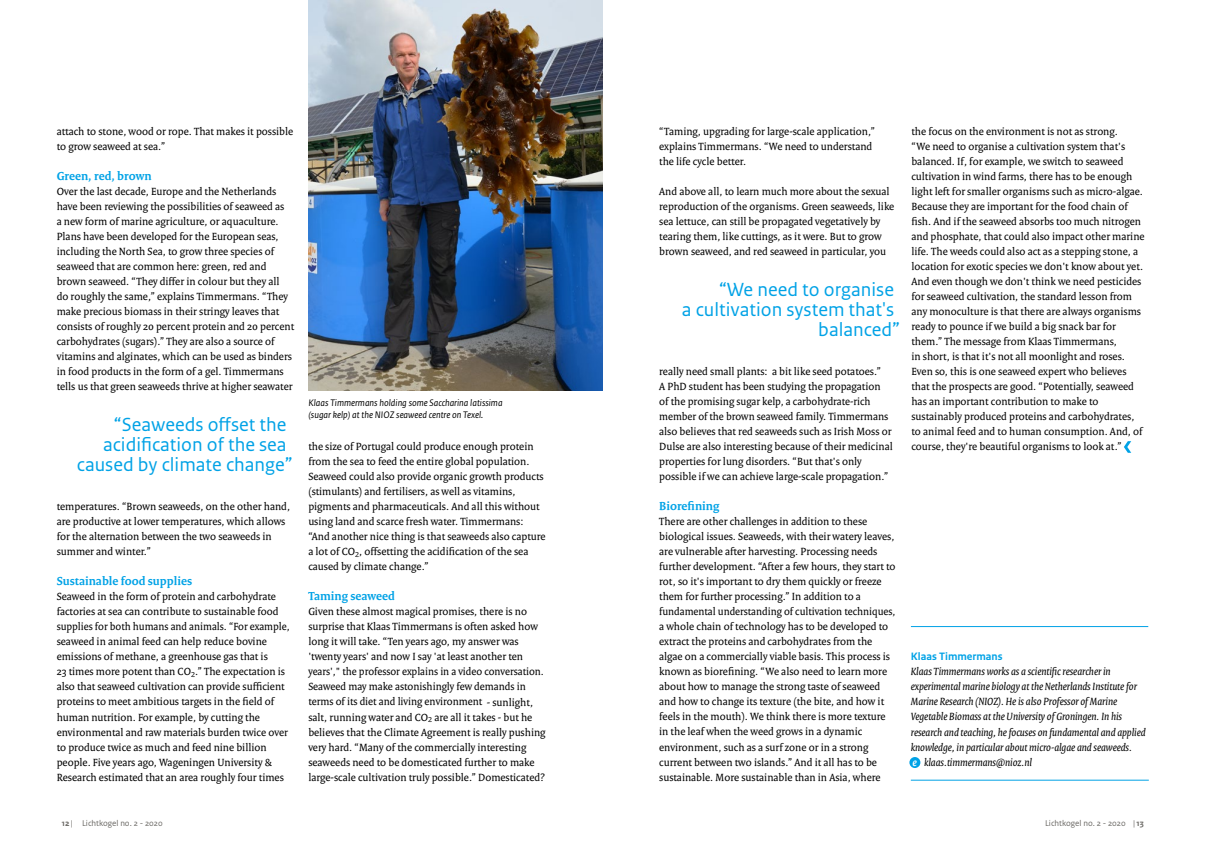
<style>
.page{position:relative;width:1205px;height:851px;background:#fff}
.page>*{position:absolute;margin:0;border:0;box-sizing:border-box;transform-origin:0 0}
.t1{font:20px/20px "Rijksoverheid Sans Text";color:#00a2e6}
.t2{font:700 12.5px "Rijksoverheid Serif";color:#00a2e6}
.t3{font:11.25px/15px "Rijksoverheid Serif";color:#000}
.t4{font:italic 11.25px/15px "Rijksoverheid Serif";color:#000}
.t5{font:700 11.25px "Rijksoverheid Sans Text";color:#00a2e6}
.t6{font:italic 10px/12.5px "Rijksoverheid Sans Text";color:#000}
.t7{font:8.75px "Rijksoverheid Sans Text";color:#6a6864}
.s1{font-weight:700;color:#fff}
.s2{font-weight:700}
</style>
<div class="page">
<svg style="left:1124px;top:441px;width:7px;height:12px"></svg>
<div style="left:909px;top:756px;width:11px;height:11px;background:#00a2e6;border-radius:50%"></div>
<hr style="left:911px;top:626px;width:237px;height:1px;background:#00a2e6">
<hr style="left:911px;top:779px;width:238px;height:1px;background:#00a2e6">
<img style="left:308px;top:0;width:294px;height:390px">
<p class="t3" style="left:57px;top:124px;width:238px">attach to stone, wood or rope. That makes it possible to grow seaweed at sea.”</p>
<p class="t2" style="left:57px;top:168px;width:97px">Green, red, brown</p>
<p class="t3" style="left:57px;top:184px;width:239px">Over the last decade, Europe and the Netherlands have been reviewing the possibilities of seaweed as<br>a new form of marine agriculture, or aquaculture.<br>Plans have been developed for the European seas, including the North Sea, to grow three species of seaweed that are common here: green, red and brown seaweed. “They differ in colour but they all<br>do roughly the same,” explains Timmermans. “They make precious biomass in their stringy leaves that consists of roughly 20 percent protein and 20 percent carbohydrates (sugars).” They are also a source of vitamins and alginates, which can be used as binders in food products in the form of a gel. Timmermans tells us that green seaweeds thrive at higher seawater</p>
<p class="t1" style="left:114px;top:415px;width:174px">“Seaweeds offset the</p>
<p class="t6" style="left:308px;top:396px;width:196px">Klaas Timmermans holding some Saccharina latissima (sugar kelp) at the NIOZ seaweed centre on Texel.</p>
<p class="t1" style="left:77px;top:435px;width:217px;text-indent:26px">acidification of the sea caused by climate change”</p>
<p class="t3" style="left:308px;top:439px;width:239px">the size of Portugal could produce enough protein from the sea to feed the entire global population.<br>Seaweed could also provide organic growth products (stimulants) and fertilisers, as well as vitamins, pigments and pharmaceuticals. And all this without using land and scarce fresh water. Timmermans: “And another nice thing is that seaweeds also capture a lot of CO<sub>2</sub>, offsetting the acidification of the sea caused by climate change.”</p>
<p class="t2" style="left:308px;top:588px;width:88px">Taming seaweed</p>
<p class="t3" style="left:308px;top:604px;width:239px">Given these almost magical promises, there is no surprise that Klaas Timmermans is often asked how long it will take. “Ten years ago, my answer was 'twenty years' and now I say 'at least another ten years'," the professor explains in a video conversation.<br>Seaweed may make astonishingly few demands in terms of its diet and living environment - sunlight, salt, running water and CO<sub>2</sub> are all it takes - but he believes that the Climate Agreement is really pushing very hard. “Many of the commercially interesting seaweeds need to be domesticated further to make large-scale cultivation truly possible.” Domesticated?</p>
<p class="t3" style="left:57px;top:499px;width:235px">temperatures. “Brown seaweeds, on the other hand, are productive at lower temperatures, which allows for the alternation between the two seaweeds in summer and winter.”</p>
<p class="t2" style="left:57px;top:573px;width:137px">Sustainable food supplies</p>
<p class="t3" style="left:57px;top:589px;width:235px">Seaweed in the form of protein and carbohydrate factories at sea can contribute to sustainable food supplies for both humans and animals. “For example, seaweed in animal feed can help reduce bovine emissions of methane, a greenhouse gas that is</p>
<p class="t3" style="left:57px;top:664px;width:233px">23 times more potent than CO<sub>2</sub>.” The expectation is also that seaweed cultivation can provide sufficient proteins to meet ambitious targets in the field of human nutrition. For example, by cutting the environmental and raw materials burden twice over to produce twice as much and feed nine billion people. Five years ago, Wageningen University &amp; Research estimated that an area roughly four times</p>
<p class="t3" style="left:659px;top:124px;width:217px">“Taming, upgrading for large-scale application,” explains Timmermans. “We need to understand the life cycle better.</p>
<p class="t3" style="left:659px;top:184px;width:237px">And above all, to learn much more about the sexual reproduction of the organisms. Green seaweeds, like sea lettuce, can still be propagated vegetatively by tearing them, like cuttings, as it were. But to grow brown seaweed, and red seaweed in particular, you</p>
<p class="t1" style="left:719px;top:279px;width:177px">“We need to organise</p>
<p class="t1" style="left:682px;top:299px;width:214px">a cultivation system that's</p>
<p class="t1" style="left:818px;top:319px;width:84px">balanced”</p>
<p class="t3" style="left:659px;top:364px;width:235px">really need small plants: a bit like seed potatoes.”<br>A PhD student has been studying the propagation of the promising sugar kelp, a carbohydrate-rich member of the brown seaweed family. Timmermans also believes that red seaweeds such as Irish Moss or Dulse are also interesting because of their medicinal properties for lung disorders. “But that's only possible if we can achieve large-scale propagation.”</p>
<p class="t2" style="left:659px;top:498px;width:62px">Biorefining</p>
<p class="t3" style="left:659px;top:514px;width:238px">There are other challenges in addition to these biological issues. Seaweeds, with their watery leaves, are vulnerable after harvesting. Processing needs further development. “After a few hours, they start to rot, so it's important to dry them quickly or freeze them for further processing.” In addition to a fundamental understanding of cultivation techniques, a whole chain of technology has to be developed to extract the proteins and carbohydrates from the algae on a commercially viable basis. This process is known as biorefining. “We also need to learn more about how to manage the strong taste of seaweed and how to change its texture (the bite, and how it feels in the mouth). We think there is more texture in the leaf when the weed grows in a dynamic environment, such as a surf zone or in a strong current between two islands.” And it all has to be sustainable. More sustainable than in Asia, where</p>
<p class="t3" style="left:911px;top:124px;width:235px">the focus on the environment is not as strong.<br>“We need to organise a cultivation system that's balanced. If, for example, we switch to seaweed cultivation in wind farms, there has to be enough light left for smaller organisms such as micro-algae.<br>Because they are important for the food chain of fish. And if the seaweed absorbs too much nitrogen and phosphate, that could also impact other marine life. The weeds could also act as a stepping stone, a location for exotic species we don't know about yet.<br>And even though we don't think we need pesticides for seaweed cultivation, the standard lesson from any monoculture is that there are always organisms ready to pounce if we build a big snack bar for them.” The message from Klaas Timmermans,</p>
<p class="t3" style="left:911px;top:349px;width:233px">in short, is that it's not all moonlight and roses.<br>Even so, this is one seaweed expert who believes that the prospects are good. “Potentially, seaweed has an important contribution to make to sustainably produced proteins and carbohydrates, to animal feed and to human consumption. And, of course, they're beautiful organisms to look at.”</p>
<p class="t5" style="left:911px;top:650px;width:93px">Klaas Timmermans</p>
<p class="t4" style="left:911px;top:664px;width:236px">Klaas Timmermans works as a scientific researcher in experimental marine biology at the Netherlands Institute for Marine Research (NIOZ). He is also Professor of Marine Vegetable Biomass at the University of Groningen. In his research and teaching, he focuses on fundamental and applied knowledge, in particular about micro-algae and seaweeds.</p>
<p class="t4" style="left:912px;top:754px;width:121px"><span class="s1">e</span> klaas.timmermans@nioz.nl</p>
<p class="t7" style="left:62px;top:817px;width:103px"><span class="s2">12</span> | Lichtkogel no. 2 - 2020</p>
<p class="t7" style="left:1045px;top:817px;width:100px">Lichtkogel no. 2 - 2020 | <span class="s2">13</span></p>
</div>
